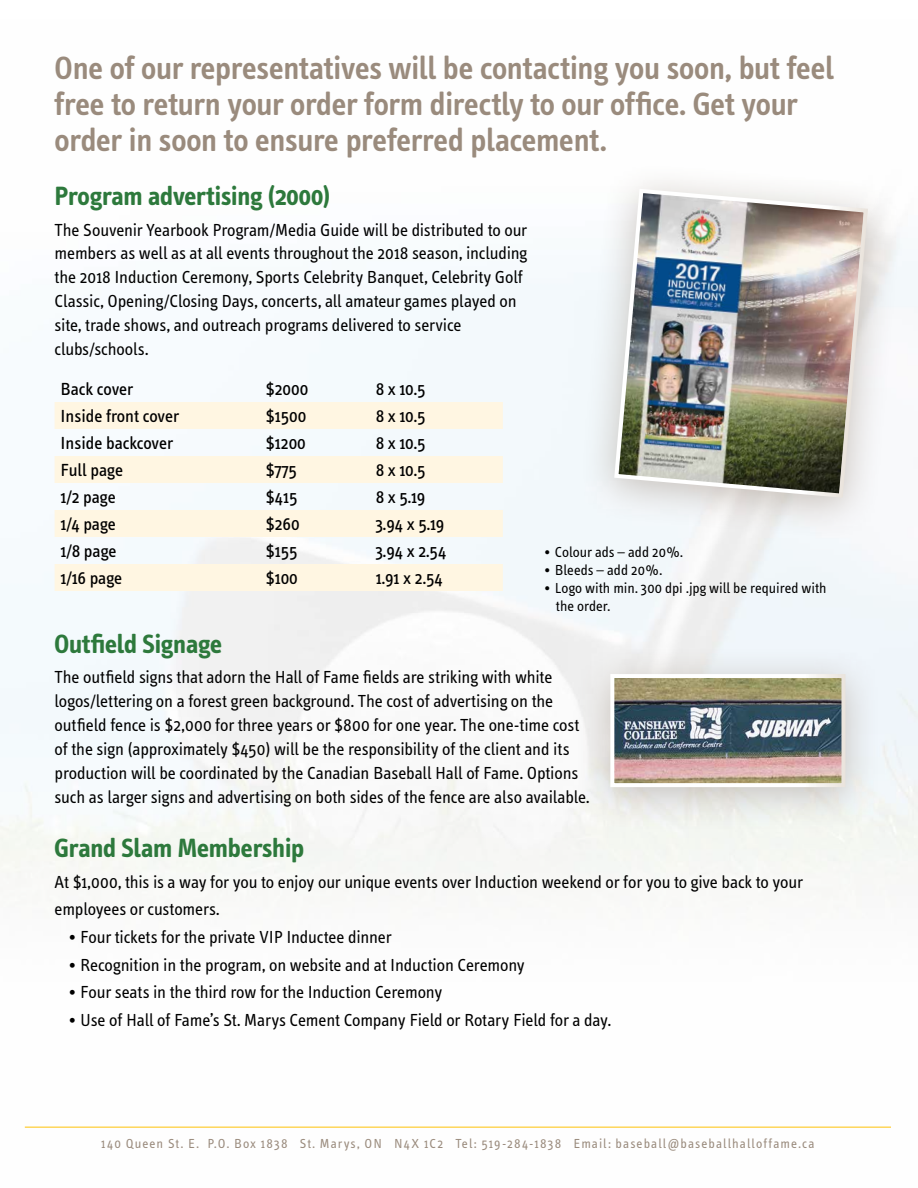
<style>
.page{position:relative;width:918px;height:1188px;background:#fff}
.page>*{position:absolute;margin:0;border:0;box-sizing:border-box;transform-origin:0 0}
.t1{font:600 33px/36px "Info Text";letter-spacing:-.01em;color:#9a8b7d}
.t2{font:700 27px "Info Text";letter-spacing:-.01em;color:#2d793c}
.t3{font:18px/24px "Info Text";letter-spacing:-.01em;color:#000}
.t4{font:18px "Info Text";color:#000}
.t5{font:15px/18px "Info Text";color:#000}
.t6{font:13.5px "Info Text";letter-spacing:.085em;color:#9a8b7d}
</style>
<div class="page">
<svg style="left:55px;top:402px;width:448px;height:189px;fill:#fff6e2"></svg>
<div style="left:579px;top:162px;width:324px;height:379px;background:#9a8b7d;opacity:.5"></div>
<img style="left:612px;top:187px;width:258px;height:313px">
<hr style="left:25px;top:1126px;width:866px;height:2px;background:#ffd65a">
<div style="left:574px;top:646px;width:308px;height:186px;background:#9a8b7d;opacity:.5"></div>
<img style="left:615px;top:679px;width:225px;height:103px">
<div style="left:610px;top:674px;width:235px;height:113px;border:4px solid #fff"></div>
<h1 class="t1" style="left:55px;top:50px;width:781px">One of our representatives will be contacting you soon, but feel free to return your order form directly to our office. Get your order in soon to ensure preferred placement.</h1>
<h2 class="t2" style="left:55px;top:180px;width:277px">Program advertising (2000)</h2>
<p class="t3" style="left:55px;top:218px;width:474px">The Souvenir Yearbook Program/Media Guide will be distributed to our members as well as at all events throughout the 2018 season, including the 2018 Induction Ceremony, Sports Celebrity Banquet, Celebrity Golf Classic, Opening/Closing Days, concerts, all amateur games played on site, trade shows, and outreach programs delivered to service clubs/schools.</p>
<p class="t4" style="left:61px;top:379px;width:74px">Back cover</p>
<p class="t4" style="left:266px;top:379px;width:44px">$2000</p>
<p class="t4" style="left:376px;top:379px;width:52px">8 x 10.5</p>
<p class="t4" style="left:61px;top:406px;width:120px">Inside front cover</p>
<p class="t4" style="left:266px;top:406px;width:42px">$1500</p>
<p class="t4" style="left:376px;top:406px;width:52px">8 x 10.5</p>
<p class="t4" style="left:61px;top:433px;width:114px">Inside backcover</p>
<p class="t4" style="left:266px;top:433px;width:42px">$1200</p>
<p class="t4" style="left:376px;top:433px;width:52px">8 x 10.5</p>
<p class="t4" style="left:61px;top:460px;width:64px">Full page</p>
<p class="t4" style="left:266px;top:460px;width:33px">$775</p>
<p class="t4" style="left:376px;top:460px;width:52px">8 x 10.5</p>
<p class="t4" style="left:61px;top:487px;width:57px">1/2 page</p>
<p class="t4" style="left:266px;top:487px;width:33px">$415</p>
<p class="t4" style="left:376px;top:487px;width:51px">8 x 5.19</p>
<p class="t4" style="left:61px;top:514px;width:57px">1/4 page</p>
<p class="t4" style="left:266px;top:514px;width:36px">$260</p>
<p class="t4" style="left:376px;top:514px;width:70px">3.94 x 5.19</p>
<p class="t4" style="left:61px;top:541px;width:58px">1/8 page</p>
<p class="t4" style="left:266px;top:541px;width:33px">$155</p>
<p class="t4" style="left:376px;top:541px;width:72px">3.94 x 2.54</p>
<p class="t4" style="left:61px;top:568px;width:63px">1/16 page</p>
<p class="t4" style="left:266px;top:568px;width:34px">$100</p>
<p class="t4" style="left:376px;top:568px;width:69px">1.91 x 2.54</p>
<p class="t5" style="left:544px;top:543px;width:141px">• Colour ads – add 20%.</p>
<p class="t5" style="left:544px;top:561px;width:120px">• Bleeds – add 20%.</p>
<p class="t5" style="left:556px;top:579px;width:272px;text-indent:-12px">• Logo with min. 300 dpi .jpg will be required with the order.</p>
<h2 class="t2" style="left:55px;top:628px;width:169px">Outfield Signage</h2>
<p class="t3" style="left:55px;top:666px;width:537px">The outfield signs that adorn the Hall of Fame fields are striking with white logos/lettering on a forest green background. The cost of advertising on the outfield fence is $2,000 for three years or $800 for one year. The one-time cost of the sign (approximately $450) will be the responsibility of the client and its production will be coordinated by the Canadian Baseball Hall of Fame. Options such as larger signs and advertising on both sides of the fence are also available.</p>
<h2 class="t2" style="left:55px;top:833px;width:251px">Grand Slam Membership</h2>
<p class="t3" style="left:55px;top:869px;width:750px;line-height:27px">At $1,000, this is a way for you to enjoy our unique events over Induction weekend or for you to give back to your employees or customers.</p>
<p class="t3" style="left:68px;top:925px;width:325px">• Four tickets for the private VIP Inductee dinner</p>
<p class="t3" style="left:68px;top:953px;width:458px">• Recognition in the program, on website and at Induction Ceremony</p>
<p class="t3" style="left:68px;top:981px;width:376px">• Four seats in the third row for the Induction Ceremony</p>
<p class="t3" style="left:68px;top:1008px;width:545px">• Use of Hall of Fame’s St. Marys Cement Company Field or Rotary Field for a day.</p>
<p class="t6" style="left:101px;top:1136px;width:715px">140 Queen St. E. P.O. Box 1838 St. Marys, ON N4X 1C2 Tel: 519-284-1838 Email: baseball@baseballhalloffame.ca</p>
</div>
